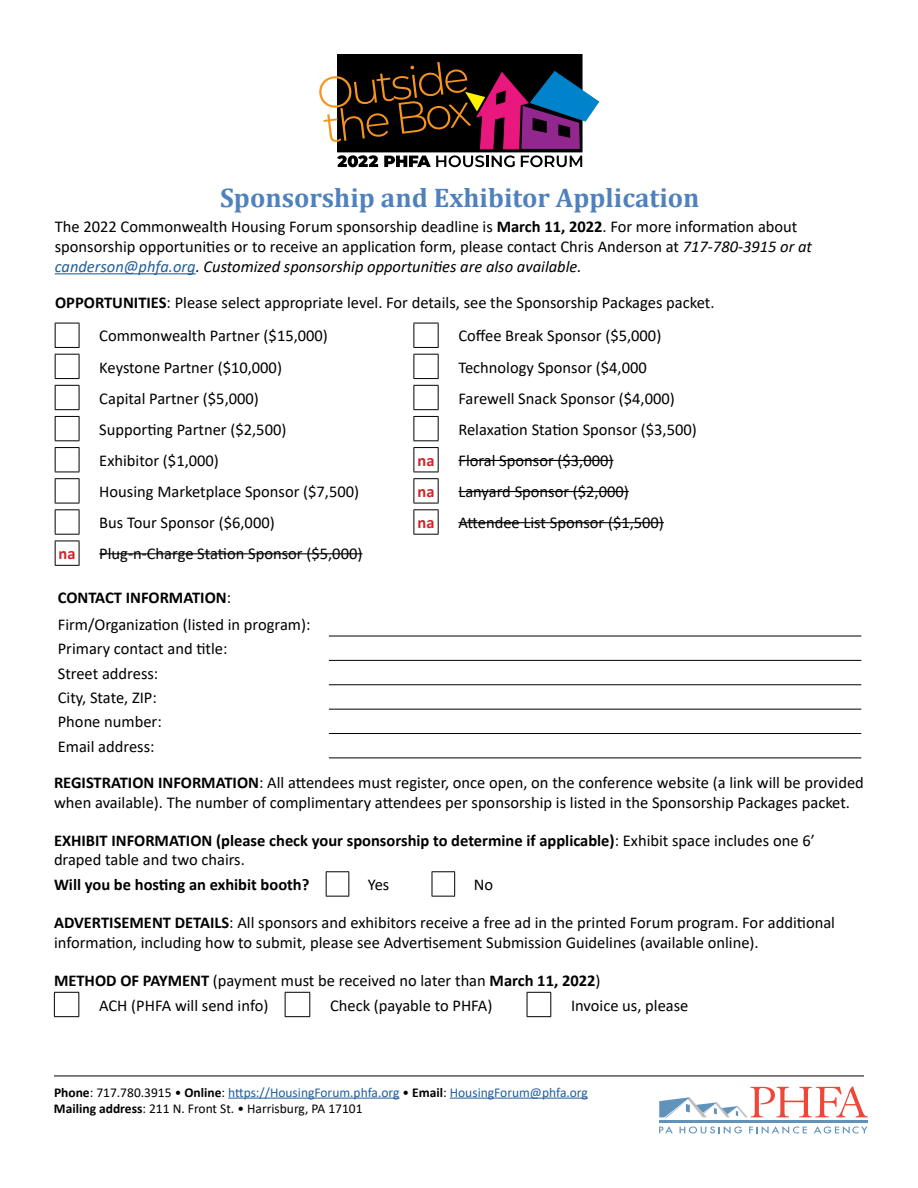
<style>
.page{position:relative;width:918px;height:1188px;background:#fff}
.page>*{position:absolute;margin:0;border:0;box-sizing:border-box;transform-origin:0 0}
.t1{font:700 27px "Cambria";color:#4f81bd}
.t2{font:16.5px/19.8px "Calibri";color:#000}
.t3{font:700 16.5px/19.8px "Calibri";color:#000}
.t4{font:700 16.5px "Calibri";color:#d2232a}
.t5{font:13.5px/16.2px "Calibri";color:#000}
.s1{font-weight:700}
.s2{font-style:italic}
.s3{font-style:italic;color:#215e9e}
.s4{font-weight:400}
.s5{color:#215e9e}
</style>
<div class="page">
<hr style="left:55px;top:273px;width:141px;height:1px;background:#215e9e">
<svg style="left:659px;top:1126px;width:14px;height:7px"></svg>
<svg style="left:680px;top:1126px;width:62px;height:8px"></svg>
<svg style="left:749px;top:1126px;width:58px;height:8px"></svg>
<svg style="left:814px;top:1126px;width:53px;height:8px"></svg>
<svg style="left:659px;top:1086px;width:209px;height:31px"></svg>
<hr style="left:659px;top:1121px;width:209px;height:2px;background:#6193ba">
<hr style="left:54px;top:1076px;width:810px;height:1px;background:#000">
<hr style="left:228px;top:1098px;width:171px;height:1px;background:#215e9e">
<hr style="left:450px;top:1098px;width:138px;height:1px;background:#215e9e">
<svg style="left:55px;top:323px;width:25px;height:25px"></svg>
<svg style="left:414px;top:323px;width:25px;height:25px"></svg>
<svg style="left:55px;top:354px;width:25px;height:25px"></svg>
<svg style="left:414px;top:354px;width:25px;height:25px"></svg>
<svg style="left:55px;top:385px;width:25px;height:25px"></svg>
<svg style="left:414px;top:385px;width:25px;height:25px"></svg>
<svg style="left:55px;top:416px;width:25px;height:25px"></svg>
<svg style="left:414px;top:416px;width:25px;height:25px"></svg>
<svg style="left:55px;top:447px;width:25px;height:88px"></svg>
<svg style="left:414px;top:447px;width:25px;height:88px"></svg>
<svg style="left:55px;top:541px;width:25px;height:25px"></svg>
<hr style="left:458px;top:460px;width:156px;height:1px;background:#000">
<hr style="left:458px;top:491px;width:171px;height:1px;background:#000">
<hr style="left:458px;top:522px;width:206px;height:1px;background:#000">
<hr style="left:99px;top:553px;width:263px;height:1px;background:#000">
<hr style="left:329px;top:660px;width:532px;height:1px;background:#000">
<hr style="left:329px;top:684px;width:532px;height:1px;background:#000">
<hr style="left:329px;top:758px;width:532px;height:1px;background:#000">
<hr style="left:329px;top:709px;width:532px;height:1px;background:#000">
<hr style="left:329px;top:733px;width:532px;height:1px;background:#000">
<hr style="left:329px;top:636px;width:532px;height:1px;background:#000">
<svg style="left:326px;top:871px;width:23px;height:26px"></svg>
<svg style="left:432px;top:871px;width:23px;height:26px"></svg>
<svg style="left:54px;top:992px;width:25px;height:25px"></svg>
<svg style="left:285px;top:992px;width:25px;height:25px"></svg>
<svg style="left:527px;top:992px;width:24px;height:25px"></svg>
<div style="left:338px;top:54px;width:244px;height:98px;background:#000"></div>
<svg style="left:319px;top:62px;width:280px;height:87px"></svg>
<svg style="left:521px;top:155px;width:61px;height:12px"></svg>
<svg style="left:337px;top:155px;width:41px;height:12px"></svg>
<svg style="left:384px;top:155px;width:131px;height:12px"></svg>
<h1 class="t1" style="left:220px;top:178px;width:481px">Sponsorship and Exhibitor Application</h1>
<p class="t2" style="left:55px;top:217px;width:759px">The 2022 Commonwealth Housing Forum sponsorship deadline is <span class="s1">March 11, 2022</span>. For more information about sponsorship opportunities or to receive an application form, please contact Chris Anderson at <span class="s2">717-780-3915 or at </span><span class="s3">canderson@phfa.org</span><span class="s2">. Customized sponsorship opportunities are also available.</span></p>
<p class="t2" style="left:99px;top:285px;width:617px;line-height:33.8px;text-indent:-44px"><span class="s1">OPPORTUNITIES</span>: Please select appropriate level. For details, see the Sponsorship Packages packet.<br>Commonwealth Partner ($15,000)</p>
<p class="t2" style="left:458px;top:326px;width:204px">Coffee Break Sponsor ($5,000)</p>
<p class="t2" style="left:99px;top:357px;width:184px">Keystone Partner ($10,000)</p>
<p class="t2" style="left:458px;top:357px;width:190px">Technology Sponsor ($4,000</p>
<p class="t2" style="left:99px;top:388px;width:161px">Capital Partner ($5,000)</p>
<p class="t2" style="left:458px;top:388px;width:218px">Farewell Snack Sponsor ($4,000)</p>
<p class="t2" style="left:99px;top:419px;width:189px">Supporting Partner ($2,500)</p>
<p class="t2" style="left:458px;top:419px;width:240px">Relaxation Station Sponsor ($3,500)</p>
<p class="t2" style="left:99px;top:450px;width:121px">Exhibitor ($1,000)</p>
<p class="t4" style="left:418px;top:449px;width:19px">na</p>
<p class="t2" style="left:458px;top:450px;width:157px">Floral Sponsor ($3,000)</p>
<p class="t2" style="left:99px;top:481px;width:261px">Housing Marketplace Sponsor ($7,500)</p>
<p class="t4" style="left:418px;top:480px;width:19px">na</p>
<p class="t2" style="left:458px;top:481px;width:172px">Lanyard Sponsor ($2,000)</p>
<p class="t2" style="left:99px;top:512px;width:177px">Bus Tour Sponsor ($6,000)</p>
<p class="t4" style="left:418px;top:511px;width:19px">na</p>
<p class="t2" style="left:458px;top:512px;width:207px">Attendee List Sponsor ($1,500)</p>
<p class="t4" style="left:59px;top:542px;width:19px">na</p>
<p class="t2" style="left:99px;top:544px;width:265px">Plug-n-Charge Station Sponsor ($5,000)</p>
<p class="t2" style="left:58px;top:584px;width:254px;line-height:27px"><span class="s1">CONTACT INFORMATION</span>:<br>Firm/Organization (listed in program):</p>
<p class="t2" style="left:58px;top:636px;width:171px;line-height:24.3px">Primary contact and title:<br>Street address:<br>City, State, ZIP:<br>Phone number:<br>Email address:</p>
<p class="t2" style="left:54px;top:772px;width:811px"><span class="s1">REGISTRATION INFORMATION</span>: All attendees must register, once open, on the conference website (a link will be provided when available). The number of complimentary attendees per sponsorship is listed in the Sponsorship Packages packet.</p>
<p class="t3" style="left:54px;top:830px;width:762px">EXHIBIT INFORMATION (please check your sponsorship to determine if applicable)<span class="s4">: Exhibit space includes one 6’ draped table and two chairs.</span></p>
<p class="t3" style="left:54px;top:875px;width:257px">Will you be hosting an exhibit booth?</p>
<p class="t2" style="left:368px;top:874px;width:23px">Yes</p>
<p class="t2" style="left:474px;top:874px;width:21px">No</p>
<p class="t2" style="left:54px;top:913px;width:783px"><span class="s1">ADVERTISEMENT DETAILS</span>: All sponsors and exhibitors receive a free ad in the printed Forum program. For additional information, including how to submit, please see Advertisement Submission Guidelines (available online).</p>
<p class="t2" style="left:99px;top:968px;width:503px;line-height:24.8px;text-indent:-45px"><span class="s1">METHOD OF PAYMENT</span> (payment must be received no later than <span class="s1">March 11, 2022</span>)<br>ACH (PHFA will send info)</p>
<p class="t2" style="left:330px;top:995px;width:164px">Check (payable to PHFA)</p>
<p class="t2" style="left:571px;top:995px;width:119px">Invoice us, please</p>
<p class="t5" style="left:54px;top:1084px;width:535px"><span class="s1">Phone</span>: 717.780.3915 • <span class="s1">Online</span>: <span class="s5">https://HousingForum.phfa.org</span> • <span class="s1">Email</span>: <span class="s5">HousingForum@phfa.org<br></span><span class="s1">Mailing address</span>: 211 N. Front St. • Harrisburg, PA 17101</p>
</div>
